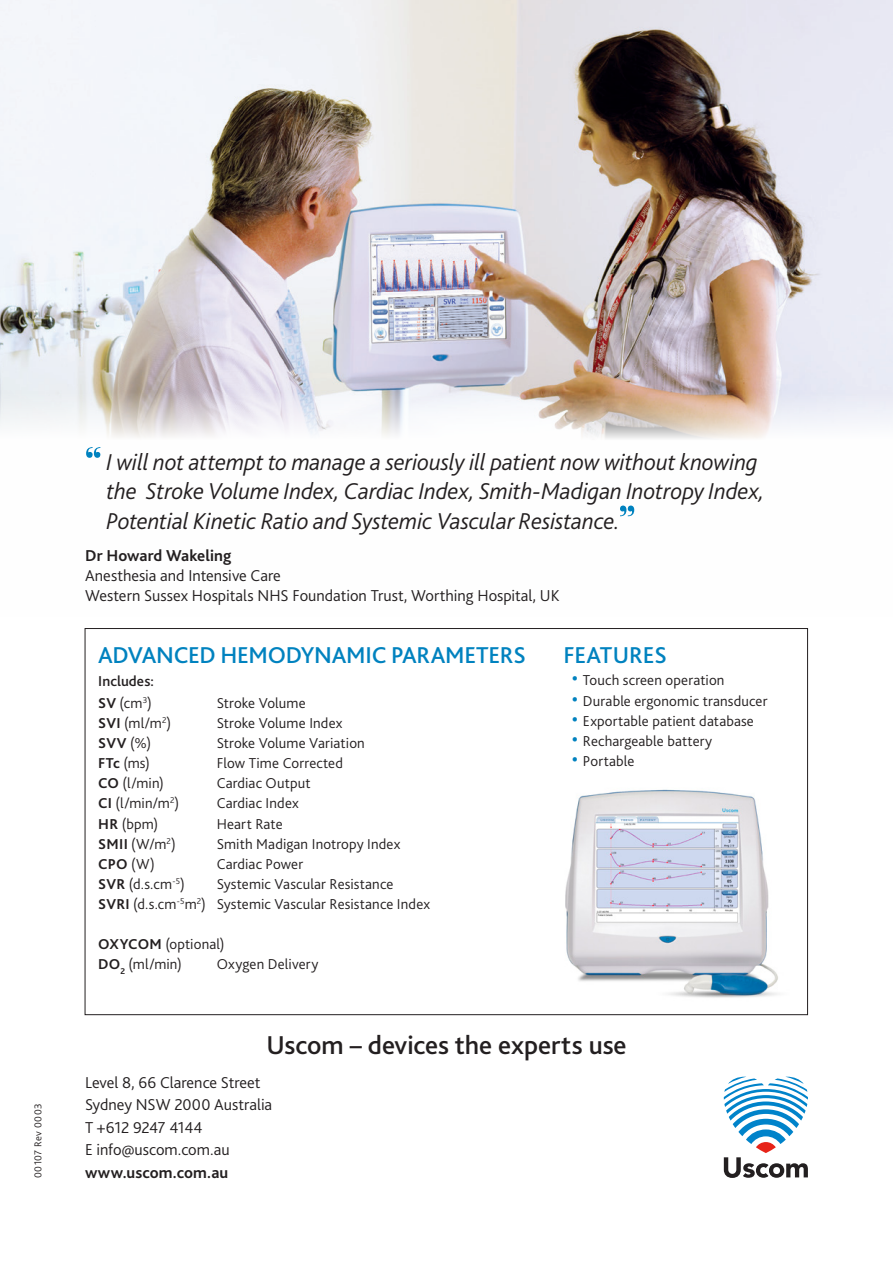
<style>
.page{position:relative;width:893px;height:1263px;background:#fff}
.page>*{position:absolute;margin:0;border:0;box-sizing:border-box;transform-origin:0 0}
.t1{font:54px "Modern";color:#0082bf}
.t2{font:500 27px "Bliss 2";color:#231f20}
.t3{font:italic 300 24px/29.2px "Bliss 2";letter-spacing:-.005em;color:#231f20}
.t4{font:500 24px "Bliss 2";letter-spacing:-.01em;color:#0082bf}
.t5{font:300 16.5px/19.8px "Bliss 2";color:#231f20}
.t6{font:700 16.5px "Bliss 2";letter-spacing:.005em;color:#231f20}
.t7{font:300 16.5px "Bliss 2";letter-spacing:-.02em;color:#231f20}
.t8{font:300 15px "Bliss 2";letter-spacing:.01em;color:#231f20}
.t9{font:700 15px "Bliss 2";letter-spacing:.015em;color:#231f20}
.t10{font:500 15px "Bliss 2";letter-spacing:.005em;color:#231f20}
.t11{font:300 10.5px "Bliss 2";letter-spacing:.035em;color:#231f20}
.s1{font-family:"Modern";font-weight:400;font-style:normal;font-size:54px;color:#0082bf}
.s2{font-weight:700}
.s3{font-weight:300}
.s4{font-size:21px;color:#0082bf}
</style>
<div class="page">
<svg style="left:724px;top:1157px;width:84px;height:21px"></svg>
<svg style="left:724px;top:1077px;width:84px;height:67px"></svg>
<svg style="left:756px;top:1142px;width:20px;height:11px"></svg>
<img style="left:565px;top:789px;width:213px;height:209px">
<img style="left:0;top:0;width:893px;height:439px">
<p class="t11" style="left:31px;top:1178px;width:76px;rotate:-90deg">00107 Rev 0003</p>
<p class="t3" style="left:106px;top:447px;width:660px;text-indent:-21px"><span class="s1">“</span> I will not attempt to manage a seriously ill patient now without knowing the Stroke Volume Index, Cardiac Index, Smith-Madigan Inotropy Index,<br>Potential Kinetic Ratio and Systemic Vascular Resistance.</p>
<p class="t1" style="left:619px;top:504px;width:18px">”</p>
<p class="t5" style="left:85px;top:545px;width:476px"><span class="s2">Dr Howard Wakeling<br></span>Anesthesia and Intensive Care<br>Western Sussex Hospitals NHS Foundation Trust, Worthing Hospital, UK</p>
<p class="t4" style="left:98px;top:640px;width:429px">ADVANCED HEMODYNAMIC PARAMETERS</p>
<p class="t10" style="left:98px;top:671px;width:57px">Includes:</p>
<p class="t8" style="left:98px;top:693px;width:55px"><span class="s2">SV</span> (cm<sup>3</sup>)</p>
<p class="t8" style="left:217px;top:693px;width:91px">Stroke Volume</p>
<p class="t8" style="left:98px;top:714px;width:75px"><span class="s2">SVI</span> (ml/m<sup>2</sup>)</p>
<p class="t8" style="left:217px;top:714px;width:127px">Stroke Volume Index</p>
<p class="t9" style="left:98px;top:734px;width:54px">SVV <span class="s3">(%)</span></p>
<p class="t8" style="left:217px;top:734px;width:150px">Stroke Volume Variation</p>
<p class="t8" style="left:98px;top:754px;width:53px"><span class="s2">FTc</span> (ms)</p>
<p class="t8" style="left:217px;top:754px;width:128px">Flow Time Corrected</p>
<p class="t8" style="left:98px;top:774px;width:67px"><span class="s2">CO</span> (l/min)</p>
<p class="t8" style="left:217px;top:774px;width:95px">Cardiac Output</p>
<p class="t8" style="left:98px;top:794px;width:82px"><span class="s2">CI</span> (l/min/m<sup>2</sup>)</p>
<p class="t8" style="left:217px;top:794px;width:84px">Cardiac Index</p>
<p class="t8" style="left:98px;top:814px;width:62px"><span class="s2">HR</span> (bpm)</p>
<p class="t8" style="left:217px;top:814px;width:67px">Heart Rate</p>
<p class="t8" style="left:98px;top:834px;width:79px"><span class="s2">SMII</span> (W/m<sup>2</sup>)</p>
<p class="t8" style="left:217px;top:834px;width:185px">Smith Madigan Inotropy Index</p>
<p class="t9" style="left:98px;top:854px;width:58px">CPO <span class="s3">(W)</span></p>
<p class="t8" style="left:217px;top:854px;width:88px">Cardiac Power</p>
<p class="t8" style="left:98px;top:875px;width:88px"><span class="s2">SVR</span> (d.s.cm<sup>-5</sup>)</p>
<p class="t8" style="left:217px;top:875px;width:178px">Systemic Vascular Resistance</p>
<p class="t8" style="left:98px;top:895px;width:333px"><span class="s2">SVRI</span> (d.s.cm<sup>-5</sup>m<sup>2</sup>) Systemic Vascular Resistance Index</p>
<p class="t8" style="left:98px;top:935px;width:128px"><span class="s2">OXYCOM</span> (optional)</p>
<p class="t8" style="left:98px;top:955px;width:85px"><span class="s2">DO</span><sub>2</sub> (ml/min)</p>
<p class="t8" style="left:217px;top:955px;width:103px">Oxygen Delivery</p>
<p class="t4" style="left:563px;top:640px;width:105px">FEATURES</p>
<p class="t8" style="left:572px;top:671px;width:154px"><span class="s4">•</span> Touch screen operation</p>
<p class="t8" style="left:572px;top:691px;width:197px"><span class="s4">•</span> Durable ergonomic transducer</p>
<p class="t8" style="left:572px;top:711px;width:183px"><span class="s4">•</span> Exportable patient database</p>
<p class="t8" style="left:572px;top:731px;width:142px"><span class="s4">•</span> Rechargeable battery</p>
<p class="t8" style="left:572px;top:752px;width:64px"><span class="s4">•</span> Portable</p>
<p class="t2" style="left:266px;top:1028px;width:362px">Uscom – devices the experts use</p>
<p class="t5" style="left:85px;top:1072px;width:177px">Level 8, 66 Clarence Street</p>
<p class="t5" style="left:85px;top:1095px;width:189px">Sydney NSW 2000 Australia</p>
<p class="t7" style="left:85px;top:1117px;width:119px">T +612 9247 4144</p>
<p class="t5" style="left:85px;top:1140px;width:146px">E info@uscom.com.au</p>
<p class="t6" style="left:85px;top:1162px;width:145px">www.uscom.com.au</p>
</div>
